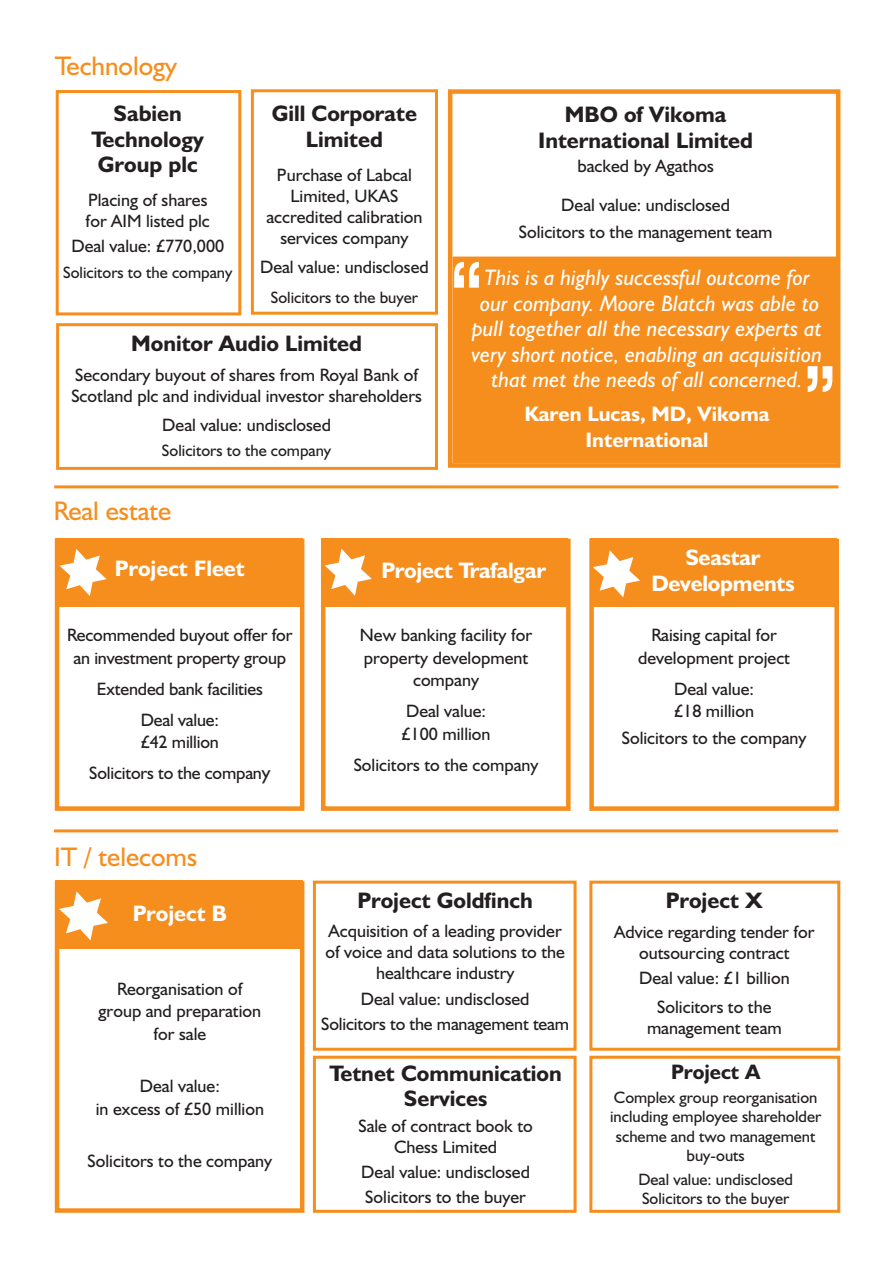
<style>
.page{position:relative;width:893px;height:1263px;background:#fff}
.page>*{position:absolute;margin:0;border:0;box-sizing:border-box;transform-origin:0 0}
.t1{font:700 75px "Rockwell";color:#fff;scale:.8 1}
.t2{font:27px "Humanist 521 BT";color:#f68e1e}
.t3{font:italic 22.5px/25.5px "Humanist 521 BT";color:#fff;text-align:center}
.t4{font:700 22.5px/25.5px "Humanist 521 BT";color:#231f20;text-align:center}
.t5{font:700 22.5px/25.5px "Humanist 521 BT";letter-spacing:-.01em;color:#fff;text-align:center}
.t6{font:700 21px/25.5px "Humanist 521 BT";color:#fff;text-align:center}
.t7{font:700 21px "Humanist 521 BT";color:#231f20}
.t8{font:18px/21px "Humanist 521 BT";color:#231f20;text-align:center}
.t9{font:16.5px/19.5px "Humanist 521 BT";color:#231f20;text-align:center}
.s1{font-size:19.5px}
</style>
<div class="page">
<div style="left:589px;top:539px;width:250px;height:272px;background:#fff;border:4px solid #f68e1e"></div>
<div style="left:590px;top:538px;width:246px;height:68px;background:#f68e1e"></div>
<div style="left:321px;top:539px;width:250px;height:272px;background:#fff;border:4px solid #f68e1e"></div>
<div style="left:321px;top:538px;width:247px;height:68px;background:#f68e1e"></div>
<div style="left:55px;top:539px;width:249px;height:272px;background:#fff;border:4px solid #f68e1e"></div>
<div style="left:55px;top:538px;width:248px;height:68px;background:#f68e1e"></div>
<div style="left:56px;top:90px;width:185px;height:225px;background:#fff;border:3px solid #f68e1e"></div>
<div style="left:448px;top:89px;width:392px;height:379px;background:#fff;border:4px solid #f68e1e"></div>
<div style="left:251px;top:89px;width:187px;height:226px;background:#fff;border:3px solid #f68e1e"></div>
<div style="left:452px;top:257px;width:387px;height:206px;background:#f68e1e"></div>
<div style="left:55px;top:881px;width:249px;height:332px;background:#fff;border:4px solid #f68e1e"></div>
<div style="left:56px;top:881px;width:247px;height:68px;background:#f68e1e"></div>
<div style="left:313px;top:881px;width:264px;height:170px;background:#fff;border:3px solid #f68e1e"></div>
<div style="left:313px;top:1056px;width:264px;height:157px;background:#fff;border:3px solid #f68e1e"></div>
<div style="left:589px;top:881px;width:251px;height:170px;background:#fff;border:3px solid #f68e1e"></div>
<div style="left:589px;top:1056px;width:251px;height:157px;background:#fff;border:3px solid #f68e1e"></div>
<hr style="left:54px;top:485px;width:784px;height:3px;background:#f68e1e">
<svg style="left:325px;top:549px;width:47px;height:47px"></svg>
<svg style="left:59px;top:549px;width:48px;height:47px"></svg>
<svg style="left:593px;top:550px;width:47px;height:47px"></svg>
<hr style="left:54px;top:829px;width:784px;height:3px;background:#f68e1e">
<svg style="left:59px;top:891px;width:49px;height:49px"></svg>
<div style="left:56px;top:323px;width:382px;height:147px;background:#fff;border:3px solid #f68e1e"></div>
<p class="t2" style="left:55px;top:49px;width:124px">Technology</p>
<p class="t4" style="left:92px;top:100px;width:114px">Sabien<br>Technology<br>Group plc</p>
<p class="t8" style="left:86px;top:189px;width:126px;text-align:left">Placing of shares for AIM listed plc</p>
<p class="t8" style="left:71px;top:235px;width:154px">Deal value: £770,000</p>
<p class="t9" style="left:63px;top:262px;width:171px">Solicitors to the company</p>
<p class="t4" style="left:272px;top:100px;width:147px">Gill Corporate<br>Limited</p>
<p class="t8" style="left:266px;top:164px;width:158px">Purchase of Labcal<br>Limited, UKAS accredited calibration services company</p>
<p class="t8" style="left:260px;top:256px;width:170px">Deal value: undisclosed</p>
<p class="t9" style="left:271px;top:287px;width:149px">Solicitors to the buyer</p>
<p class="t4" style="left:131px;top:330px;width:233px">Monitor Audio Limited</p>
<p class="t8" style="left:71px;top:363px;width:352px;text-align:left">Secondary buyout of shares from Royal Bank of<br>Scotland plc and individual investor shareholders</p>
<p class="t8" style="left:162px;top:414px;width:170px">Deal value: undisclosed</p>
<p class="t9" style="left:162px;top:441px;width:171px">Solicitors to the company</p>
<p class="t2" style="left:54px;top:495px;width:119px">Real estate</p>
<p class="t4" style="left:538px;top:101px;width:216px">MBO of Vikoma<br>International Limited</p>
<p class="t8" style="left:577px;top:155px;width:138px">backed by Agathos</p>
<p class="t8" style="left:561px;top:194px;width:170px">Deal value: undisclosed</p>
<p class="t8" style="left:519px;top:221px;width:255px">Solicitors to the management team</p>
<p class="t1" style="left:449px;top:243px;width:46px">“</p>
<p class="t3" style="left:484px;top:264px;width:327px">This is a highly successful outcome for</p>
<p class="t3" style="left:472px;top:290px;width:352px">our company. Moore Blatch was able to pull together all the necessary experts at very short notice, enabling an acquisition that met the needs of all concerned.</p>
<p class="t6" style="left:525px;top:401px;width:246px">Karen Lucas, MD, Vikoma<br>International</p>
<p class="t1" style="left:838px;top:411px;width:46px;rotate:-180deg">“</p>
<p class="t5" style="left:115px;top:555px;width:132px">Project Fleet</p>
<p class="t8" style="left:67px;top:624px;width:227px;line-height:22.5px">Recommended buyout offer for an investment property group</p>
<p class="t8" style="left:97px;top:678px;width:168px">Extended bank facilities</p>
<p class="t8" style="left:141px;top:708px;width:80px;line-height:22.5px;text-align:left">Deal value: £42 million</p>
<p class="t8" style="left:89px;top:762px;width:183px">Solicitors to the compan<span class="s1">y</span></p>
<p class="t2" style="left:54px;top:840px;width:145px">IT / telecoms</p>
<p class="t5" style="left:133px;top:900px;width:96px">Project B</p>
<p class="t8" style="left:99px;top:977px;width:164px;line-height:22.5px">Reorganisation of group and preparation for sale</p>
<p class="t8" style="left:96px;top:1074px;width:170px;line-height:22.5px">Deal value:<br>in excess of £50 million</p>
<p class="t8" style="left:87px;top:1150px;width:186px">Solicitors to the company</p>
<p class="t5" style="left:381px;top:557px;width:166px">Project Trafalgar</p>
<p class="t8" style="left:360px;top:624px;width:174px;line-height:22.5px">New banking facility for property development company</p>
<p class="t8" style="left:402px;top:700px;width:90px;line-height:22.5px;text-align:left">Deal value: £100 million</p>
<p class="t8" style="left:354px;top:754px;width:186px">Solicitors to the company</p>
<p class="t4" style="left:358px;top:887px;width:177px">Project Goldfinch</p>
<p class="t8" style="left:325px;top:920px;width:241px">Acquisition of a leading provider of voice and data solutions to the healthcare industry</p>
<p class="t8" style="left:361px;top:987px;width:170px">Deal value: undisclosed</p>
<p class="t8" style="left:321px;top:1013px;width:249px">Solicitors to the management team</p>
<p class="t4" style="left:329px;top:1060px;width:234px">Tetnet Communication<br>Services</p>
<p class="t8" style="left:358px;top:1114px;width:176px">Sale of contract book to<br>Chess Limited</p>
<p class="t8" style="left:361px;top:1161px;width:170px">Deal value: undisclosed</p>
<p class="t8" style="left:365px;top:1186px;width:162px">Solicitors to the buyer</p>
<p class="t5" style="left:651px;top:544px;width:145px">Seastar<br>Developments</p>
<p class="t8" style="left:638px;top:623px;width:154px;line-height:22.5px">Raising capital for development project</p>
<p class="t8" style="left:674px;top:677px;width:82px;line-height:22.5px;text-align:left">Deal value: £18 million</p>
<p class="t8" style="left:622px;top:727px;width:186px">Solicitors to the company</p>
<p class="t4" style="left:666px;top:887px;width:98px">Project X</p>
<p class="t8" style="left:614px;top:921px;width:202px">Advice regarding tender for outsourcing contract</p>
<p class="t8" style="left:639px;top:967px;width:152px">Deal value: £1 billion</p>
<p class="t8" style="left:647px;top:996px;width:136px">Solicitors to the management team</p>
<p class="t7" style="left:671px;top:1059px;width:91px">Project A</p>
<p class="t9" style="left:610px;top:1087px;width:213px">Complex group reorganisation including employee shareholder scheme and two management buy-outs</p>
<p class="t9" style="left:638px;top:1169px;width:156px">Deal value: undisclosed</p>
<p class="t9" style="left:642px;top:1189px;width:149px">Solicitors to the buyer</p>
</div>
